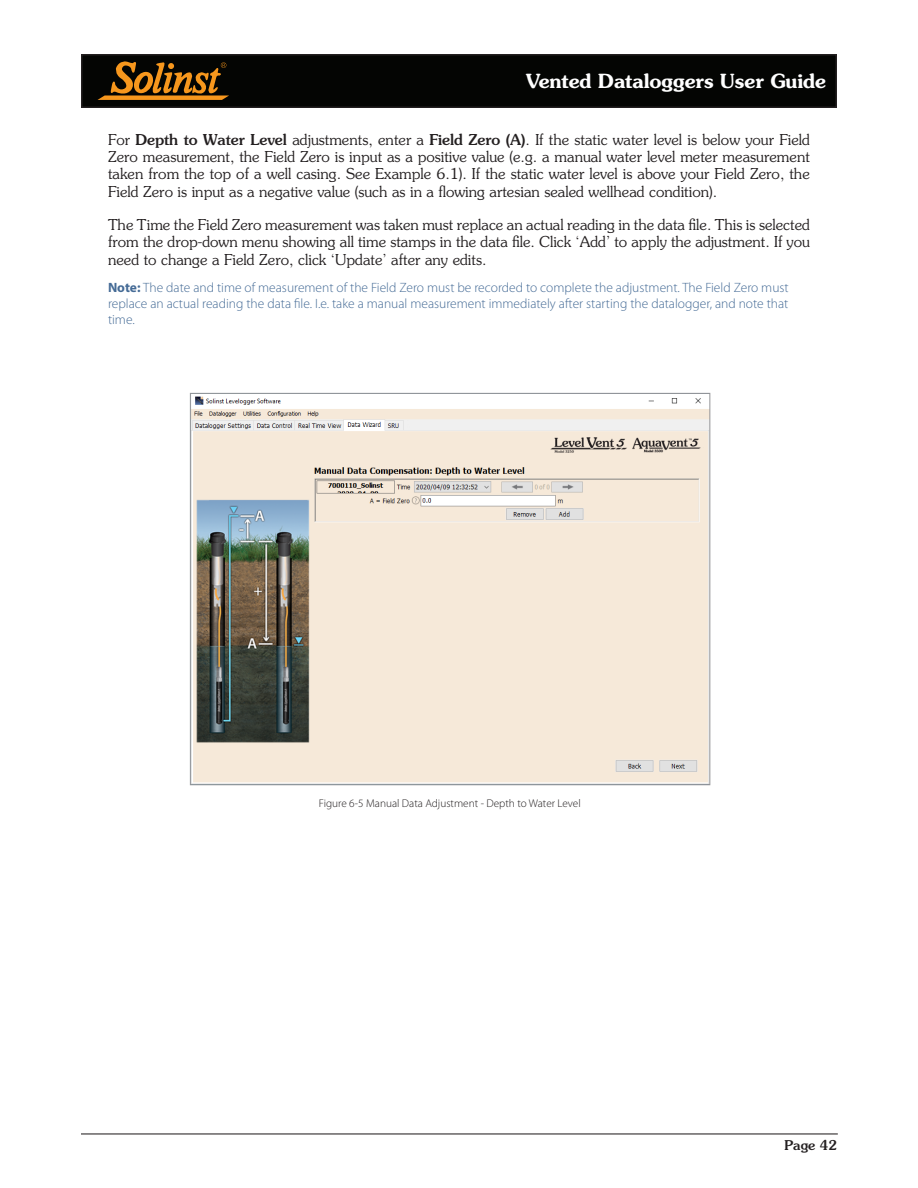
<style>
.page{position:relative;width:918px;height:1188px;background:#fff}
.page>*{position:absolute;margin:0;border:0;box-sizing:border-box;transform-origin:0 0}
.t1{font:600 19.5px "Souvenir Std";letter-spacing:-.005em;color:#fff}
.BODY_Text{font:300 15px/17.2px "Souvenir Std";color:#231f20;text-align:justify}
.NOTE-BodyText{font:300 13.5px/16.2px "Myriad Pro";color:#456b96;text-align:justify}
.t2{font:500 13.5px "Souvenir Std";color:#231f20}
.t3{font:300 11.25px "Myriad Pro";color:#231f20}
.s1{font-weight:500}
.s2{font-weight:700}
</style>
<div class="page">
<div style="left:82px;top:55px;width:754px;height:52px;background:#040503"></div>
<div style="left:81px;top:54px;width:756px;height:54px;border:2px solid #231f20"></div>
<svg style="left:98px;top:62px;width:131px;height:38px"></svg>
<hr style="left:81px;top:1133px;width:757px;height:1px;background:#231f20">
<img style="left:192px;top:396px;width:516px;height:387px">
<h1 class="t1" style="left:526px;top:69px;width:302px">Vented Dataloggers User Guide</h1>
<p class="BODY_Text" style="left:108px;top:131px;width:704px">For <span class="s1">Depth to Water Level</span> adjustments, enter a <span class="s1">Field Zero (A)</span>. If the static water level is below your Field Zero measurement, the Field Zero is input as a positive value (e.g. a manual water level meter measurement taken from the top of a well casing. See Example 6.1). If the static water level is above your Field Zero, the Field Zero is input as a negative value (such as in a flowing artesian sealed wellhead condition).</p>
<p class="BODY_Text" style="left:108px;top:216px;width:704px">The Time the Field Zero measurement was taken must replace an actual reading in the data file. This is selected from the drop-down menu showing all time stamps in the data file. Click ‘Add’ to apply the adjustment. If you need to change a Field Zero, click ‘Update’ after any edits.</p>
<p class="NOTE-BodyText" style="left:108px;top:279px;width:682px"><span class="s2">Note:</span> The date and time of measurement of the Field Zero must be recorded to complete the adjustment. The Field Zero must replace an actual reading the data file. I.e. take a manual measurement immediately after starting the datalogger, and note that time.</p>
<p class="t3" style="left:319px;top:797px;width:263px">Figure 6-5 Manual Data Adjustment - Depth to Water Level</p>
<p class="t2" style="left:784px;top:1137px;width:54px">Page 42</p>
</div>
